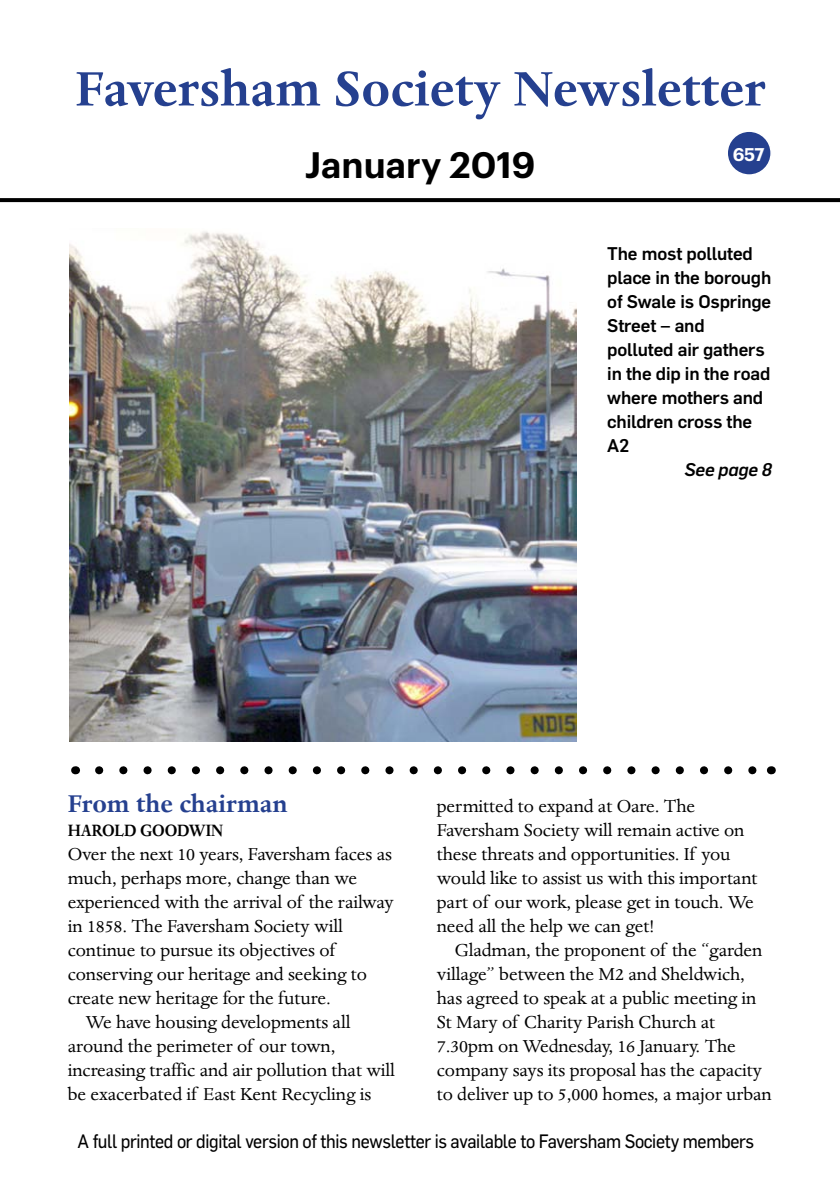
<style>
.page{position:relative;width:840px;height:1191px;background:#fff}
.page>*{position:absolute;margin:0;border:0;box-sizing:border-box;transform-origin:0 0}
.t1{font:700 56px "Dante";color:#25408f}
.t2{font:600 36px "Graphik";color:#000}
.t3{font:700 28px "Dante";color:#25408f}
.t4{font:20px/24px "Dante";letter-spacing:-.005em;color:#000}
.t5{font:italic 700 20px "Dante";letter-spacing:-.01em;color:#000}
.t6{font:19px "Flama Stdr Basic";letter-spacing:-.02em;color:#000;scale:.92 1}
.t7{font:700 19px "Dante";letter-spacing:-.01em;color:#000;scale:.9 1}
.t8{font:500 18px/24px "Flama Stdr";letter-spacing:-.01em;color:#000}
.t9{font:italic 500 18px "Flama Stdr";letter-spacing:-.01em;color:#000}
.t10{font:600 18px "Graphik";color:#fff}
.s1{font-weight:400;font-style:normal}
.s2{font-family:"Dante";font-weight:700;font-style:italic;font-size:20px}
</style>
<div class="page">
<div style="left:726px;top:131px;width:44px;height:44px;background:#25408f;border-radius:50%"></div>
<div style="left:726px;top:130px;width:45px;height:46px;border:2px solid #fff;border-radius:50%"></div>
<svg style="left:0;top:198px;width:839px;height:4px;background:#060606"></svg>
<svg style="left:99px;top:766px;width:658px;height:8px"></svg>
<img style="left:69px;top:231px;width:507px;height:511px">
<h1 class="t1" style="left:75px;top:54px;width:690px">Faversham Society Newsletter</h1>
<p class="t10" style="left:732px;top:140px;width:33px">657</p>
<h2 class="t2" style="left:305px;top:137px;width:232px">January 2019</h2>
<p class="t8" style="left:607px;top:241px;width:165px">The most polluted place in the borough of Swale is Ospringe<br>Street – and polluted air gathers in the dip in the road where mothers and children cross the<br>A2</p>
<p class="t9" style="left:684px;top:459px;width:89px">See page 8</p>
<h3 class="t3" style="left:68px;top:786px;width:221px">From the chairman</h3>
<p class="t7" style="left:68px;top:819px;width:174px">HAROLD GOODWIN</p>
<p class="t4" style="left:68px;top:842px;width:325px">Over the next 10 years, Faversham faces as</p>
<p class="t4" style="left:68px;top:866px;width:291px">much, perhaps more, change than we</p>
<p class="t4" style="left:68px;top:890px;width:327px">experienced with the arrival of the railway</p>
<p class="t4" style="left:68px;top:914px;width:276px">in 1858. The Faversham Society will</p>
<p class="t4" style="left:68px;top:938px;width:268px">continue to pursue its objectives of</p>
<p class="t4" style="left:68px;top:962px;width:300px">conserving our heritage and seeking to</p>
<p class="t4" style="left:68px;top:986px;width:264px">create new heritage for the future.</p>
<p class="t4" style="left:86px;top:1010px;width:266px">We have housing developments all</p>
<p class="t4" style="left:68px;top:1034px;width:269px">around the perimeter of our town,</p>
<p class="t4" style="left:68px;top:1058px;width:328px">increasing traffic and air pollution that will</p>
<p class="t4" style="left:68px;top:1082px;width:305px">be exacerbated if East Kent Recycling is</p>
<p class="t4" style="left:436px;top:794px;width:322px">permitted to expand at Oare. The Faversham Society will remain active on these threats and opportunities. If you would like to assist us with this important part of our work, please get in touch. We need all the help we can get!</p>
<p class="t4" style="left:436px;top:938px;width:336px;text-indent:18px">Gladman, the proponent of the “garden village” between the M2 and Sheldwich, has agreed to speak at a public meeting in St Mary of Charity Parish Church at 7.30pm on Wednesday, 16 January. The company says its proposal has the capacity to deliver up to 5,000 homes, a major urban</p>
<p class="t5" style="left:68px;top:1130px;width:333px">Faversham Society Newsletter <span class="s1">|</span> January 2019</p>
<p class="t6" style="left:77px;top:1130px;width:755px">A full printed or digital version of this newsletter is available to Faversham Society members <span class="s2">1</span></p>
</div>
